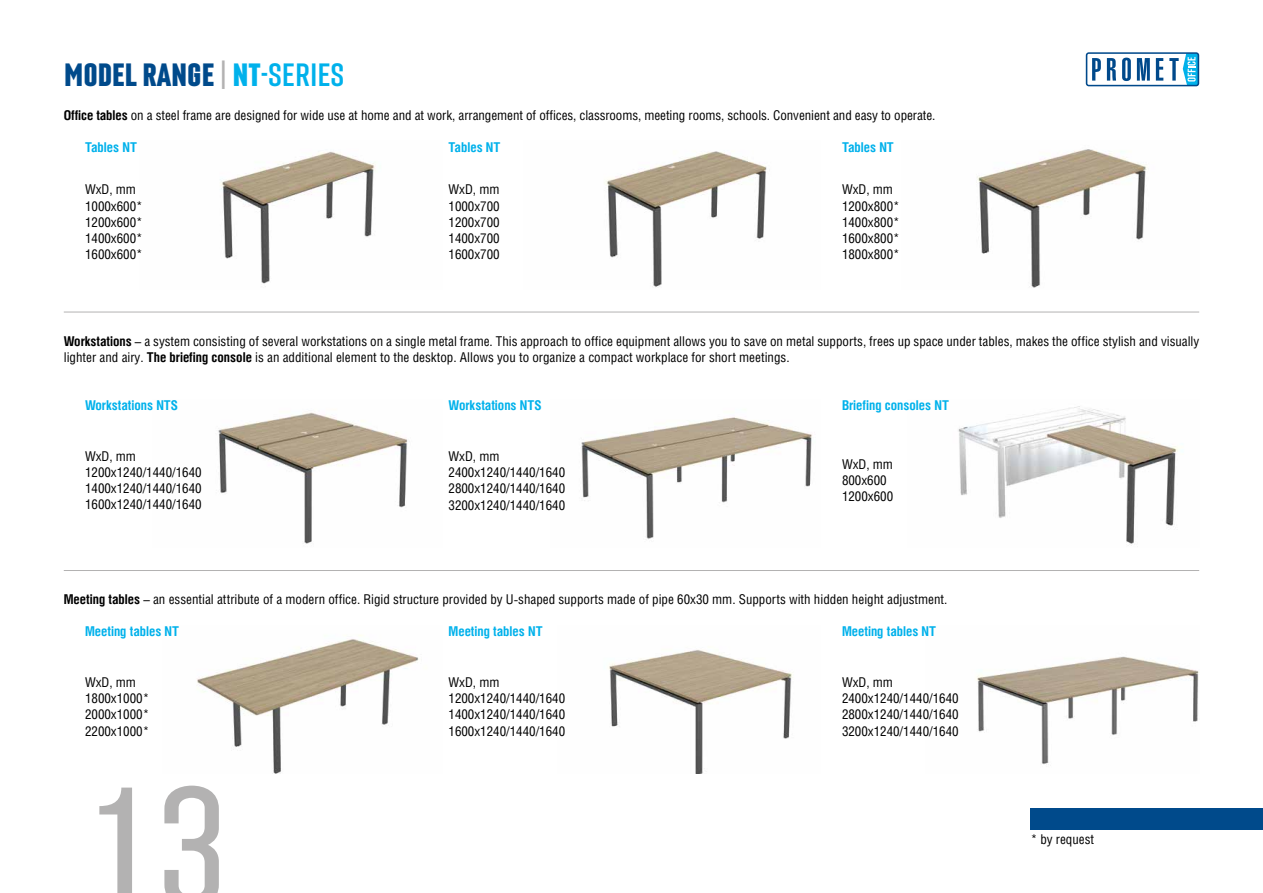
<style>
.page{position:relative;width:1263px;height:893px;background:#fff}
.page>*{position:absolute;margin:0;border:0;box-sizing:border-box;transform-origin:0 0}
.t1{font:300 165px "Laqonic 4 F Unicase";color:#b3b2b2}
.t2{font:700 31.5px "Laqonic 4 F Unicase";letter-spacing:-.01em;color:#004a8b}
.t3{font:13.5px/16.2px "Helios Cond C";color:#000}
.t4{font:700 13.5px "Helios Cond C";color:#00b1eb}
.s1{color:#b3b2b2}
.s2{color:#00b1eb}
.s3{font-weight:400;color:#00b1eb}
.s4{font-weight:700}
</style>
<div class="page">
<svg style="left:1086px;top:52px;width:113px;height:34px"></svg>
<div style="left:1031px;top:808px;width:232px;height:21px;background:#004a8b"></div>
<img style="left:220px;top:151px;width:155px;height:136px">
<img style="left:605px;top:151px;width:162px;height:136px">
<img style="left:977px;top:149px;width:170px;height:139px">
<img style="left:218px;top:412px;width:190px;height:132px">
<img style="left:581px;top:417px;width:231px;height:122px">
<img style="left:958px;top:406px;width:220px;height:140px">
<img style="left:197px;top:635px;width:222px;height:139px">
<img style="left:609px;top:650px;width:183px;height:124px">
<img style="left:977px;top:656px;width:222px;height:109px">
<hr style="left:64px;top:312px;width:1135px;height:1px;background:#b3b2b2">
<hr style="left:64px;top:570px;width:1135px;height:1px;background:#b3b2b2">
<h2 class="t2" style="left:64px;top:58px;width:282px">MODEL RANGE <span class="s1">|</span> <span class="s2">NТ</span><span class="s3">-SERIES</span></h2>
<p class="t3" style="left:64px;top:106px;width:873px"><span class="s4">Office tables</span> on a steel frame are designed for wide use at home and at work, arrangement of offices, classrooms, meeting rooms, schools. Convenient and easy to operate.</p>
<p class="t4" style="left:85px;top:139px;width:53px">Tables NT</p>
<p class="t3" style="left:85px;top:181px;width:59px">WхD, mm<br>1000х600*<br>1200х600*<br>1400х600*<br>1600х600*</p>
<p class="t4" style="left:448px;top:139px;width:53px">Tables NT</p>
<p class="t3" style="left:448px;top:181px;width:53px;text-align:justify">WхD, mm 1000х700<br>1200х700<br>1400х700<br>1600х700</p>
<p class="t4" style="left:842px;top:139px;width:53px">Tables NT</p>
<p class="t3" style="left:842px;top:181px;width:59px">WхD, mm<br>1200х800*<br>1400х800*<br>1600х800*<br>1800х800*</p>
<p class="t3" style="left:64px;top:332px;width:1137px"><span class="s4">Workstations</span> – a system consisting of several workstations on a single metal frame. This approach to office equipment allows you to save on metal supports, frees up space under tables, makes the office stylish and visually lighter and airy. <span class="s4">The briefing console</span> is an additional element to the desktop. Allows you to organize a compact workplace for short meetings.</p>
<p class="t4" style="left:85px;top:397px;width:94px">Workstations NTS</p>
<p class="t3" style="left:85px;top:448px;width:118px">WхD, mm<br>1200х1240/1440/1640<br>1400х1240/1440/1640<br>1600х1240/1440/1640</p>
<p class="t4" style="left:448px;top:397px;width:94px">Workstations NTS</p>
<p class="t3" style="left:448px;top:448px;width:118px">WхD, mm<br>2400х1240/1440/1640<br>2800х1240/1440/1640<br>3200х1240/1440/1640</p>
<p class="t4" style="left:842px;top:397px;width:108px">Briefing consoles NT</p>
<p class="t3" style="left:842px;top:456px;width:53px">WхD, mm<br>800х600<br>1200х600</p>
<p class="t3" style="left:64px;top:591px;width:885px"><span class="s4">Meeting tables</span> – an essential attribute of a modern office. Rigid structure provided by U-shaped supports made of pipe 60x30 mm. Supports with hidden height adjustment.</p>
<p class="t4" style="left:85px;top:623px;width:96px">Meeting tables NT</p>
<p class="t3" style="left:85px;top:674px;width:66px">WхD, mm<br>1800х1000*<br>2000х1000*<br>2200х1000*</p>
<h1 class="t1" style="left:85px;top:759px;width:144px">13</h1>
<p class="t4" style="left:448px;top:623px;width:96px">Meeting tables NT</p>
<p class="t3" style="left:448px;top:674px;width:118px">WхD, mm<br>1200х1240/1440/1640<br>1400х1240/1440/1640<br>1600х1240/1440/1640</p>
<p class="t4" style="left:842px;top:623px;width:96px">Meeting tables NT</p>
<p class="t3" style="left:842px;top:674px;width:118px">WхD, mm<br>2400х1240/1440/1640<br>2800х1240/1440/1640<br>3200х1240/1440/1640</p>
<p class="t3" style="left:1031px;top:831px;width:65px">* by request</p>
</div>
